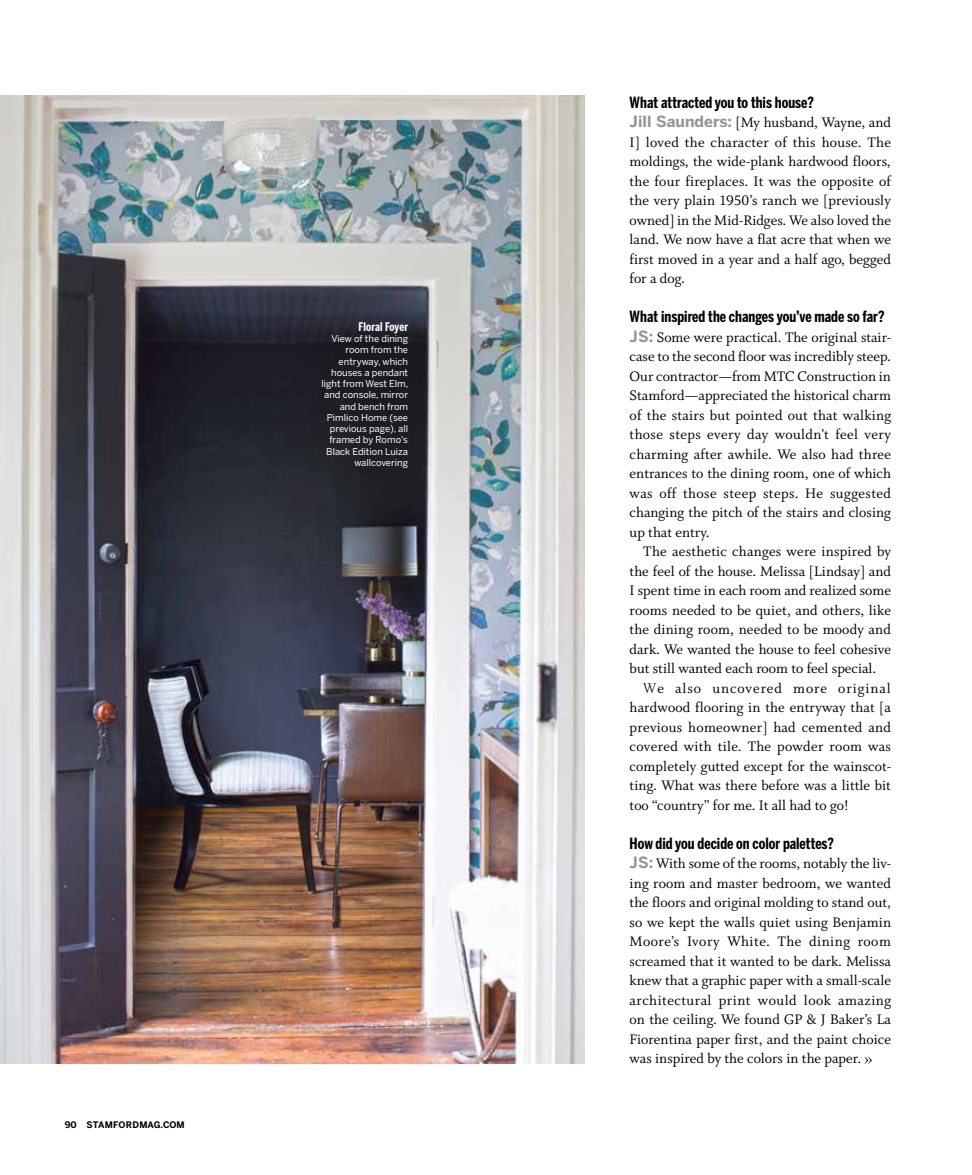
<style>
.page{position:relative;width:972px;height:1175px;background:#fff}
.page>*{position:absolute;margin:0;border:0;box-sizing:border-box;transform-origin:0 0}
.t1{font:15.3px/19.5px "Whitman Roman LF";color:#000;text-align:justify}
.t2{font:700 15.3px "Benton Sans Comp";color:#000}
.t3{font:15.3px "Whitman Roman LF";letter-spacing:.02em;color:#000}
.t4{font:15.3px "Whitman Roman LF";letter-spacing:.06em;color:#000}
.t5{font:700 11.85px "Benton Sans Comp";letter-spacing:.005em;color:#fff}
.t6{font:9.3px/11.2px "Benton Sans";color:#fff;text-align:right}
.t7{font:700 9px "Benton Sans";letter-spacing:.005em;color:#000}
.s1{font-family:"Benton Sans";font-weight:700;color:#939598}
.s2{font-family:"Whitman Display";font-weight:300}
</style>
<div class="page">
<svg style="left:865px;top:1056px;width:7px;height:7px"></svg>
<img style="left:0;top:95px;width:585px;height:968px">
<p class="t5" style="left:358px;top:320px;width:51px">Floral Foyer</p>
<p class="t6" style="left:322px;top:333px;width:88px">View of the dining room from the entryway, which houses a pendant light from West Elm, and console, mirror and bench from<br>Pimlico Home (see previous page), all framed by Romo's<br>Black Edition Luiza wallcovering</p>
<p class="t7" style="left:65px;top:1119px;width:121px">90 STAMFORDMAG.COM</p>
<p class="t2" style="left:630px;top:93px;width:186px">What attracted you to this house?</p>
<p class="t1" style="left:630px;top:113px;width:263px"><span class="s1">Jill Saunders:</span> [My husband, Wayne, and I] loved the character of this house. The moldings, the wide-plank hardwood floors, the four fireplaces. It was the opposite of the very plain 1950’s ranch we [previously owned] in the Mid-Ridges. We also loved the land. We now have a flat acre that when we first moved in a year and a half ago, begged for a dog.</p>
<p class="t2" style="left:630px;top:308px;width:256px">What inspired the changes you’ve made so far?</p>
<p class="t1" style="left:630px;top:327px;width:263px"><span class="s1">JS:</span> Some were practical. The original stair&shy;case to the second floor was incredibly steep.<br>Our contractor—from MTC Construction in Stamford—appreciated the historical charm of the stairs but pointed out that walking those steps every day wouldn’t feel very charming after awhile. We also had three entrances to the dining room, one of which was off those steep steps. He suggested changing the pitch of the stairs and closing up that entry.</p>
<p class="t1" style="left:643px;top:542px;width:249px">The aesthetic changes were inspired by</p>
<p class="t1" style="left:630px;top:561px;width:263px">the feel of the house. Melissa [Lindsay] and</p>
<p class="t1" style="left:630px;top:581px;width:263px">I spent time in each room and realized some</p>
<p class="t1" style="left:630px;top:600px;width:263px">rooms needed to be quiet, and others, like</p>
<p class="t1" style="left:630px;top:620px;width:263px">the dining room, needed to be moody and</p>
<p class="t1" style="left:630px;top:639px;width:263px">dark. We wanted the house to feel cohesive</p>
<p class="t1" style="left:630px;top:659px;width:248px">but still wanted each room to feel special.</p>
<p class="t4" style="left:643px;top:679px;width:249px"><span class="s2">W</span>e also uncovered more original</p>
<p class="t1" style="left:630px;top:698px;width:263px">hardwood flooring in the entryway that [a</p>
<p class="t3" style="left:630px;top:718px;width:263px">previous homeowner] had cemented and</p>
<p class="t3" style="left:630px;top:738px;width:263px">covered with tile. The powder room was</p>
<p class="t1" style="left:630px;top:756px;width:263px">completely gutted except for the wainscot-</p>
<p class="t1" style="left:630px;top:776px;width:263px">ting. What was there before was a little bit</p>
<p class="t1" style="left:630px;top:795px;width:220px">too “country” for me. It all had to go!</p>
<p class="t2" style="left:630px;top:834px;width:206px">How did you decide on color palettes?</p>
<p class="t1" style="left:630px;top:854px;width:263px"><span class="s1">JS:</span> With some of the rooms, notably the liv&shy;ing room and master bedroom, we wanted the floors and original molding to stand out, so we kept the walls quiet using Benjamin Moore’s Ivory White. The dining room screamed that it wanted to be dark. Melissa knew that a graphic paper with a small-scale architectural print would look amazing on the ceiling. We found GP &amp; J Baker’s La Fiorentina paper first, and the paint choice was inspired by the colors in the paper.</p>
</div>
